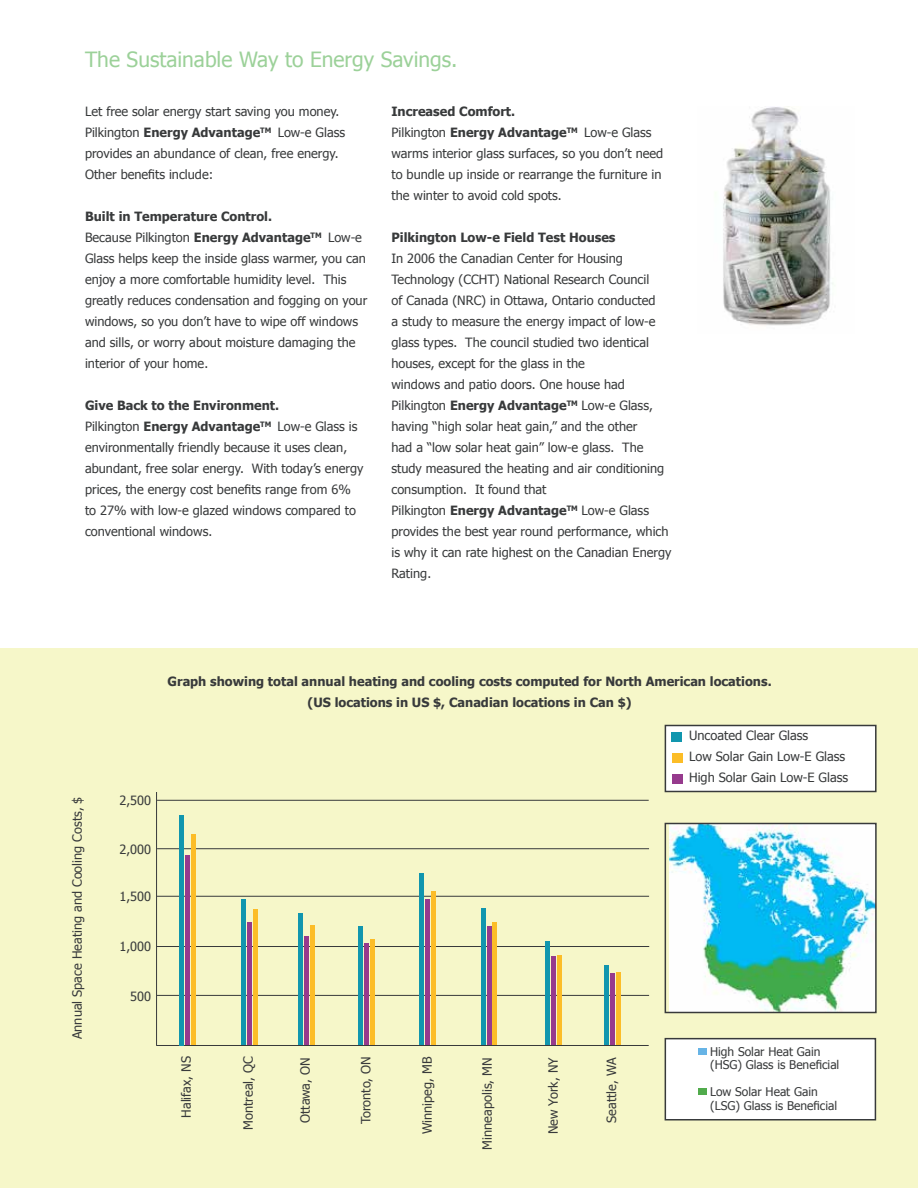
<style>
.page{position:relative;width:918px;height:1188px;background:#fff}
.page>*{position:absolute;margin:0;border:0;box-sizing:border-box;transform-origin:0 0}
.t1{font:21px "Tahoma";color:#9cd199}
.t2{font:12.75px/21px "Tahoma";color:#383a3b}
.t3{font:700 12.75px/21px "Tahoma";color:#383a3b;text-align:center}
.t4{font:12px/13.5px "Tahoma";color:#383a3b}
.s1{font-weight:700}
</style>
<div class="page">
<div style="left:0;top:648px;width:918px;height:540px;background:#f6f7c9"></div>
<div style="left:665px;top:1039px;width:210px;height:81px;background:#fff"></div>
<div style="left:665px;top:1038px;width:211px;height:82px;border:2px solid #383a3b"></div>
<hr style="left:156px;top:792px;width:1px;height:254px;background:#383a3b">
<hr style="left:157px;top:995px;width:492px;height:1px;background:#383a3b">
<hr style="left:157px;top:946px;width:492px;height:1px;background:#383a3b">
<hr style="left:157px;top:896px;width:492px;height:1px;background:#383a3b">
<hr style="left:157px;top:848px;width:492px;height:1px;background:#383a3b">
<hr style="left:157px;top:800px;width:492px;height:1px;background:#383a3b">
<div style="left:241px;top:899px;width:5px;height:146px;background:#1196ae"></div>
<div style="left:247px;top:922px;width:5px;height:123px;background:#963a8d"></div>
<hr style="left:253px;top:909px;width:4px;height:136px;background:#fcbd27">
<div style="left:298px;top:913px;width:5px;height:132px;background:#1196ae"></div>
<div style="left:304px;top:936px;width:5px;height:109px;background:#963a8d"></div>
<div style="left:310px;top:925px;width:5px;height:120px;background:#fcbd27"></div>
<div style="left:358px;top:926px;width:5px;height:120px;background:#1196ae"></div>
<div style="left:364px;top:944px;width:5px;height:102px;background:#963a8d"></div>
<div style="left:370px;top:940px;width:5px;height:106px;background:#fcbd27"></div>
<div style="left:419px;top:873px;width:5px;height:172px;background:#1196ae"></div>
<div style="left:425px;top:899px;width:5px;height:146px;background:#963a8d"></div>
<div style="left:431px;top:891px;width:5px;height:154px;background:#fcbd27"></div>
<div style="left:481px;top:908px;width:5px;height:137px;background:#1196ae"></div>
<div style="left:487px;top:926px;width:5px;height:119px;background:#963a8d"></div>
<div style="left:492px;top:922px;width:5px;height:123px;background:#fcbd27"></div>
<div style="left:545px;top:941px;width:5px;height:104px;background:#1196ae"></div>
<div style="left:551px;top:956px;width:5px;height:89px;background:#963a8d"></div>
<div style="left:557px;top:955px;width:5px;height:90px;background:#fcbd27"></div>
<div style="left:604px;top:965px;width:5px;height:80px;background:#1196ae"></div>
<div style="left:610px;top:973px;width:5px;height:72px;background:#963a8d"></div>
<div style="left:616px;top:972px;width:5px;height:73px;background:#fcbd27"></div>
<hr style="left:157px;top:1045px;width:492px;height:1px;background:#383a3b">
<div style="left:179px;top:815px;width:5px;height:230px;background:#1196ae"></div>
<div style="left:185px;top:855px;width:5px;height:190px;background:#963a8d"></div>
<div style="left:191px;top:835px;width:5px;height:210px;background:#fcbd27"></div>
<img style="left:669px;top:826px;width:205px;height:184px">
<div style="left:665px;top:823px;width:212px;height:190px;border:2px solid #383a3b"></div>
<div style="left:698px;top:1048px;width:8px;height:6px;background:#67b4e6"></div>
<div style="left:698px;top:1089px;width:8px;height:6px;background:#51ab4c"></div>
<div style="left:665px;top:725px;width:211px;height:66px;background:#fff"></div>
<div style="left:665px;top:725px;width:212px;height:67px;border:2px solid #383a3b"></div>
<div style="left:672px;top:732px;width:10px;height:9px;background:#1196ae"></div>
<div style="left:672px;top:754px;width:10px;height:9px;background:#fcbd27"></div>
<div style="left:672px;top:775px;width:11px;height:9px;background:#963a8d"></div>
<img style="left:723px;top:107px;width:110px;height:219px">
<h1 class="t1" style="left:85px;top:45px;width:374px">The Sustainable Way to Energy Savings.</h1>
<p class="t2" style="left:85px;top:101px;width:262px">Let free solar energy start saving you money.<br>Pilkington <span class="s1">Energy Advantage</span><sup>TM</sup> Low-e Glass provides an abundance of clean, free energy.<br>Other benefits include:</p>
<p class="t2" style="left:85px;top:206px;width:284px"><span class="s1">Built in Temperature Control.<br></span>Because Pilkington <span class="s1">Energy Advantage</span><sup>TM</sup> Low-e Glass helps keep the inside glass warmer, you can enjoy a more comfortable humidity level. This greatly reduces condensation and fogging on your windows, so you don’t have to wipe off windows and sills, or worry about moisture damaging the interior of your home.</p>
<p class="t2" style="left:85px;top:395px;width:280px"><span class="s1">Give Back to the Environment.<br></span>Pilkington <span class="s1">Energy Advantage</span><sup>TM</sup> Low-e Glass is environmentally friendly because it uses clean, abundant, free solar energy. With today’s energy prices, the energy cost benefits range from 6% to 27% with low-e glazed windows compared to conventional windows.</p>
<p class="t2" style="left:391px;top:101px;width:273px"><span class="s1">Increased Comfort.<br></span>Pilkington <span class="s1">Energy Advantage</span><sup>TM</sup> Low-e Glass warms interior glass surfaces, so you don’t need to bundle up inside or rearrange the furniture in the winter to avoid cold spots.</p>
<p class="t3" style="left:391px;top:227px;width:226px">Pilkington Low-e Field Test Houses</p>
<p class="t2" style="left:391px;top:248px;width:282px">In 2006 the Canadian Center for Housing Technology (CCHT) National Research Council<br>of Canada (NRC) in Ottawa, Ontario conducted<br>a study to measure the energy impact of low-e glass types. The council studied two identical houses, except for the glass in the<br>windows and patio doors. One house had Pilkington <span class="s1">Energy Advantage</span><sup>TM</sup> Low-e Glass, having “high solar heat gain,” and the other<br>had a “low solar heat gain” low-e glass. The study measured the heating and air conditioning consumption. It found that<br>Pilkington <span class="s1">Energy Advantage</span><sup>TM</sup> Low-e Glass provides the best year round performance, which is why it can rate highest on the Canadian Energy Rating.</p>
<p class="t3" style="left:168px;top:670px;width:606px">Graph showing total annual heating and cooling costs computed for North American locations. (US locations in US $, Canadian locations in Can $)</p>
<p class="t2" style="left:66px;top:1039px;width:244px;rotate:-90deg">Annual Space Heating and Cooling Costs, $</p>
<p class="t2" style="left:119px;top:789px;width:33px">2,500</p>
<p class="t2" style="left:119px;top:838px;width:33px">2,000</p>
<p class="t2" style="left:119px;top:885px;width:33px">1,500</p>
<p class="t2" style="left:119px;top:935px;width:33px">1,000</p>
<p class="t2" style="left:130px;top:985px;width:22px">500</p>
<p class="t2" style="left:175px;top:1118px;width:63px;rotate:-90deg">Halifax, NS</p>
<p class="t2" style="left:237px;top:1130px;width:75px;rotate:-90deg">Montreal, QC</p>
<p class="t2" style="left:294px;top:1123px;width:67px;rotate:-90deg">Ottawa, ON</p>
<p class="t2" style="left:355px;top:1124px;width:70px;rotate:-90deg">Toronto, ON</p>
<p class="t2" style="left:416px;top:1134px;width:79px;rotate:-90deg">Winnipeg, MB</p>
<p class="t2" style="left:476px;top:1150px;width:94px;rotate:-90deg">Minneapolis, MN</p>
<p class="t2" style="left:542px;top:1134px;width:78px;rotate:-90deg">New York, NY</p>
<p class="t2" style="left:601px;top:1123px;width:67px;rotate:-90deg">Seattle, WA</p>
<p class="t2" style="left:689px;top:725px;width:160px">Uncoated Clear Glass<br>Low Solar Gain Low-E Glass<br>High Solar Gain Low-E Glass</p>
<p class="t4" style="left:710px;top:1044px;width:131px">High Solar Heat Gain (HSG) Glass is Beneficial</p>
<p class="t4" style="left:710px;top:1084px;width:129px">Low Solar Heat Gain (LSG) Glass is Beneficial</p>
</div>
